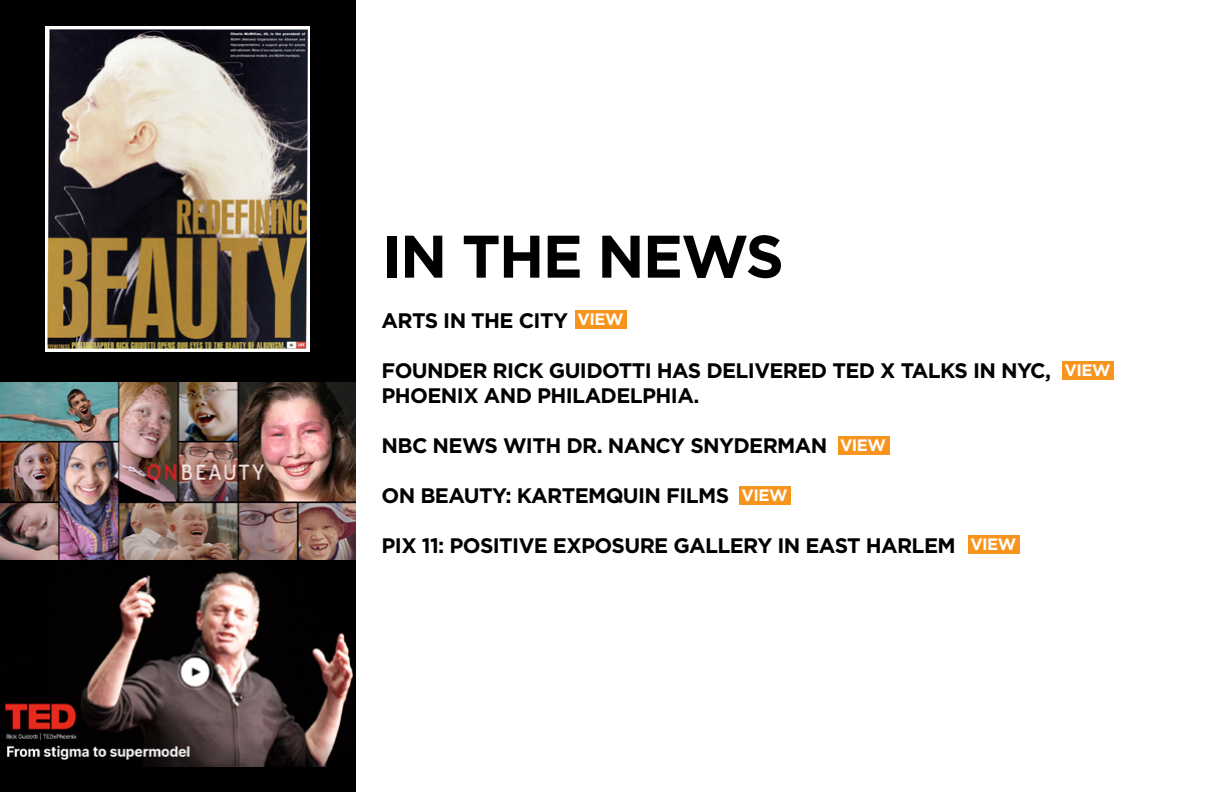
<style>
.page{position:relative;width:1224px;height:792px;background:#fff}
.page>*{position:absolute;margin:0;border:0;box-sizing:border-box;transform-origin:0 0}
.t1{font:700 60px "Gotham";letter-spacing:-.03em;color:#000}
.t2{font:700 21px/25px "Gotham";letter-spacing:-.03em;color:#000}
.t3{font:700 16.5px "Gotham";letter-spacing:-.03em;color:#fff}
</style>
<div class="page">
<div style="left:0;top:0;width:356px;height:792px;background:#000"></div>
<img style="left:46px;top:27px;width:264px;height:324px">
<img style="left:0;top:382px;width:356px;height:178px">
<svg style="left:5px;top:571px;width:348px;height:196px"></svg>
<div style="left:575px;top:310px;width:52px;height:19px;background:#f7941e"></div>
<div style="left:1062px;top:361px;width:52px;height:19px;background:#f7941e"></div>
<div style="left:968px;top:536px;width:52px;height:18px;background:#f7941e"></div>
<div style="left:739px;top:486px;width:52px;height:18px;background:#f7941e"></div>
<div style="left:838px;top:436px;width:52px;height:19px;background:#f7941e"></div>
<h1 class="t1" style="left:382px;top:217px;width:404px">IN THE NEWS</h1>
<p class="t2" style="left:382px;top:308px;width:188px">ARTS IN THE CITY</p>
<p class="t2" style="left:382px;top:358px;width:671px">FOUNDER RICK GUIDOTTI HAS DELIVERED TED X TALKS IN NYC,<br>PHOENIX AND PHILADELPHIA.</p>
<p class="t2" style="left:382px;top:433px;width:447px">NBC NEWS WITH DR. NANCY SNYDERMAN</p>
<p class="t2" style="left:382px;top:483px;width:349px">ON BEAUTY: KARTEMQUIN FILMS</p>
<p class="t2" style="left:382px;top:533px;width:576px">PIX 11: POSITIVE EXPOSURE GALLERY IN EAST HARLEM</p>
<p class="t3" style="left:578px;top:308px;width:48px">VIEW</p>
<p class="t3" style="left:840px;top:434px;width:48px">VIEW</p>
<p class="t3" style="left:742px;top:484px;width:48px">VIEW</p>
<p class="t3" style="left:970px;top:533px;width:48px">VIEW</p>
<p class="t3" style="left:1065px;top:359px;width:48px">VIEW</p>
</div>
